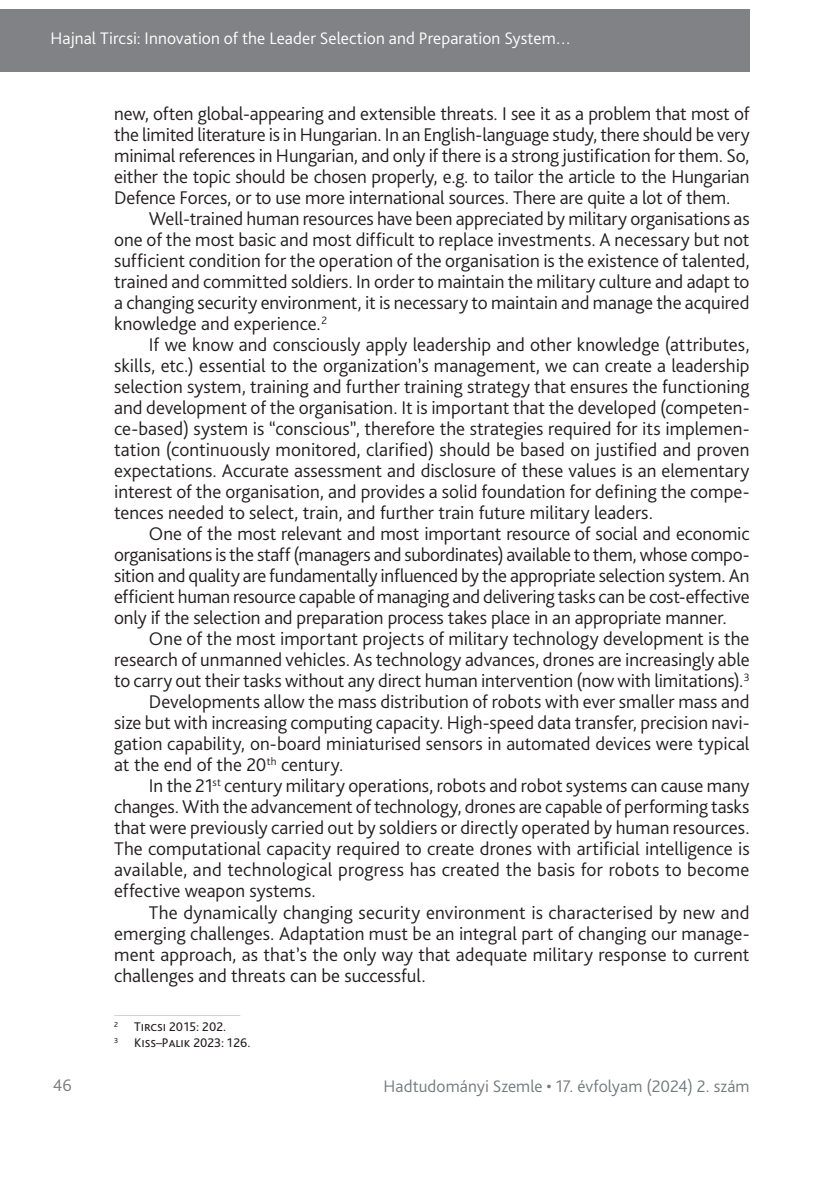
<style>
.page{position:relative;width:834px;height:1181px;background:#fff}
.page>*{position:absolute;margin:0;border:0;box-sizing:border-box;transform-origin:0 0}
._1__Body{font:300 19.25px/21px "Bliss Pro";color:#231f20;text-align:justify}
._2__Body_1st_paragraph{font:300 19.25px/21px "Bliss Pro";letter-spacing:-.01em;color:#231f20;text-align:justify}
.t1{font:300 17.5px "Bliss Pro";letter-spacing:.005em;color:#fff}
.t2{font:300 17.5px "Bliss Pro";letter-spacing:.005em;color:#767a7c}
.Lábjegyzet{font:13.12px "Bliss Pro";color:#231f20}
</style>
<div class="page">
<div style="left:0;top:9px;width:749px;height:63px;background:#808285"></div>
<hr style="left:114px;top:1015px;width:126px;height:1px;background:#d1d2d4">
<p class="t1" style="left:51px;top:27px;width:522px">Hajnal Tircsi: Innovation of the Leader Selection and Preparation System…</p>
<p class="_2__Body_1st_paragraph" style="left:114px;top:103px;width:637px">new, often global-appearing and extensible threats. I see it as a problem that most of the limited literature is in Hungarian. In an English-language study, there should be very minimal references in Hungarian, and only if there is a strong justification for them. So, either the topic should be chosen properly, e.g. to tailor the article to the Hungarian Defence Forces, or to use more international sources. There are quite a lot of them.</p>
<p class="_1__Body" style="left:114px;top:208px;width:637px;text-indent:35px">Well-trained human resources have been appreciated by military organisations as one of the most basic and most difficult to replace investments. A necessary but not sufficient condition for the operation of the organisation is the existence of talented, trained and committed soldiers. In order to maintain the military culture and adapt to a changing security environment, it is necessary to maintain and manage the acquired knowledge and experience.<sup>2</sup></p>
<p class="_1__Body" style="left:114px;top:334px;width:637px;text-indent:35px">If we know and consciously apply leadership and other knowledge (attributes, skills, etc.) essential to the organization’s management, we can create a leadership selection system, training and further training strategy that ensures the functioning and development of the organisation. It is important that the developed (competen&shy;ce-based) system is “conscious”, therefore the strategies required for its implemen&shy;tation (continuously monitored, clarified) should be based on justified and proven expectations. Accurate assessment and disclosure of these values is an elementary interest of the organisation, and provides a solid foundation for defining the compe&shy;tences needed to select, train, and further train future military leaders.</p>
<p class="_1__Body" style="left:114px;top:523px;width:637px;text-indent:35px">One of the most relevant and most important resource of social and economic organisations is the staff (managers and subordinates) available to them, whose compo&shy;sition and quality are fundamentally influenced by the appropriate selection system. An efficient human resource capable of managing and delivering tasks can be cost-effective only if the selection and preparation process takes place in an appropriate manner.</p>
<p class="_1__Body" style="left:114px;top:628px;width:637px;text-indent:35px">One of the most important projects of military technology development is the research of unmanned vehicles. As technology advances, drones are increasingly able to carry out their tasks without any direct human intervention (now with limitations).<sup>3</sup></p>
<p class="_1__Body" style="left:114px;top:691px;width:636px;text-indent:35px">Developments allow the mass distribution of robots with ever smaller mass and size but with increasing computing capacity. High-speed data transfer, precision navi&shy;gation capability, on-board miniaturised sensors in automated devices were typical at the end of the 20<sup>th</sup> century.</p>
<p class="_1__Body" style="left:114px;top:775px;width:637px;text-indent:35px">In the 21<sup>st</sup> century military operations, robots and robot systems can cause many changes. With the advancement of technology, drones are capable of performing tasks that were previously carried out by soldiers or directly operated by human resources.<br>The computational capacity required to create drones with artificial intelligence is available, and technological progress has created the basis for robots to become effective weapon systems.</p>
<p class="_1__Body" style="left:114px;top:901px;width:636px;text-indent:35px">The dynamically changing security environment is characterised by new and emerging challenges. Adaptation must be an integral part of changing our manage&shy;ment approach, as that’s the only way that adequate military response to current challenges and threats can be successful.</p>
<p class="Lábjegyzet" style="left:114px;top:1018px;width:113px"><sup>2</sup> Tircsi 2015: 202.</p>
<p class="Lábjegyzet" style="left:114px;top:1034px;width:138px"><sup>3</sup> Kiss–Palik 2023: 126.</p>
<p class="t2" style="left:53px;top:1074px;width:21px">46</p>
<p class="t2" style="left:383px;top:1075px;width:367px">Hadtudományi Szemle • 17. évfolyam (2024) 2. szám</p>
</div>
